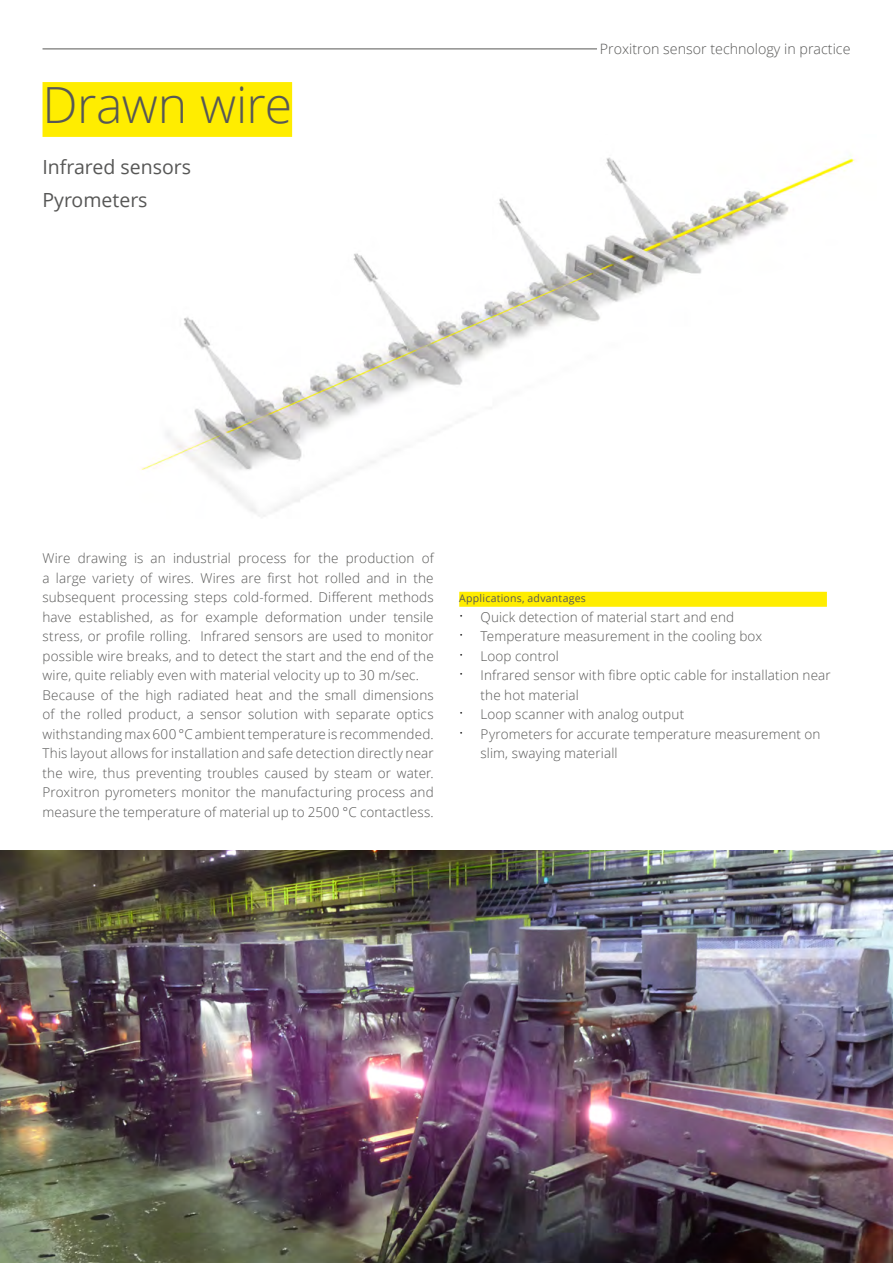
<style>
.page{position:relative;width:893px;height:1263px;background:#fff}
.page>*{position:absolute;margin:0;border:0;box-sizing:border-box;transform-origin:0 0}
.t1{font:300 49.8px "Open Sans";letter-spacing:-.01em;color:#575756}
.t2{font:19.5px/33px "Open Sans";color:#575756}
.t3{font:300 14.25px "Open Sans";color:#575756}
.t4{font:300 13.5px/19.5px "Open Sans";letter-spacing:.01em;color:#575756}
.t5{font:10.5px "Open Sans";letter-spacing:.02em;color:#575756}
.s1{font-size:18px;color:#000}
</style>
<div class="page">
<hr style="left:43px;top:49px;width:554px;height:1px;background:#575756">
<img style="left:141px;top:135px;width:714px;height:381px">
<div style="left:43px;top:82px;width:249px;height:55px;background:#ffed00"></div>
<img style="left:0;top:850px;width:893px;height:413px">
<div style="left:459px;top:592px;width:368px;height:15px;background:#ffed00"></div>
<h1 class="t1" style="left:43px;top:71px;width:251px">Drawn wire</h1>
<h2 class="t2" style="left:43px;top:150px;width:150px">Infrared sensors<br>Pyrometers</h2>
<p class="t3" style="left:600px;top:39px;width:252px">Proxitron sensor technology in practice</p>
<p class="t4" style="left:43px;top:548px;width:393px">Wire drawing is an industrial process for the production of a large variety of wires. Wires are first hot rolled and in the subsequent processing steps cold-formed. Different methods have established, as for example deformation under tensile stress, or profile rolling. Infrared sensors are used to monitor possible wire breaks, and to detect the start and the end of the wire, quite reliably even with material velocity up to 30 m/sec.<br>Because of the high radiated heat and the small dimensions of the rolled product, a sensor solution with separate optics withstanding max 600 °C ambient temperature is recommended.<br>This layout allows for installation and safe detection directly near the wire, thus preventing troubles caused by steam or water.<br>Proxitron pyrometers monitor the manufacturing process and measure the temperature of material up to 2500 °C contactless.</p>
<p class="t5" style="left:459px;top:591px;width:128px">Applications, advantages</p>
<p class="t4" style="left:459px;top:607px;width:276px"><span class="s1">·</span> Quick detection of material start and end</p>
<p class="t4" style="left:459px;top:626px;width:304px"><span class="s1">·</span> Temperature measurement in the cooling box</p>
<p class="t4" style="left:459px;top:646px;width:101px"><span class="s1">·</span> Loop control</p>
<p class="t4" style="left:459px;top:665px;width:373px"><span class="s1">·</span> Infrared sensor with fibre optic cable for installation near</p>
<p class="t4" style="left:480px;top:685px;width:100px">the hot material</p>
<p class="t4" style="left:459px;top:704px;width:226px"><span class="s1">·</span> Loop scanner with analog output</p>
<p class="t4" style="left:459px;top:724px;width:363px"><span class="s1">·</span> Pyrometers for accurate temperature measurement on</p>
<p class="t4" style="left:480px;top:743px;width:139px">slim, swaying materiall</p>
</div>
